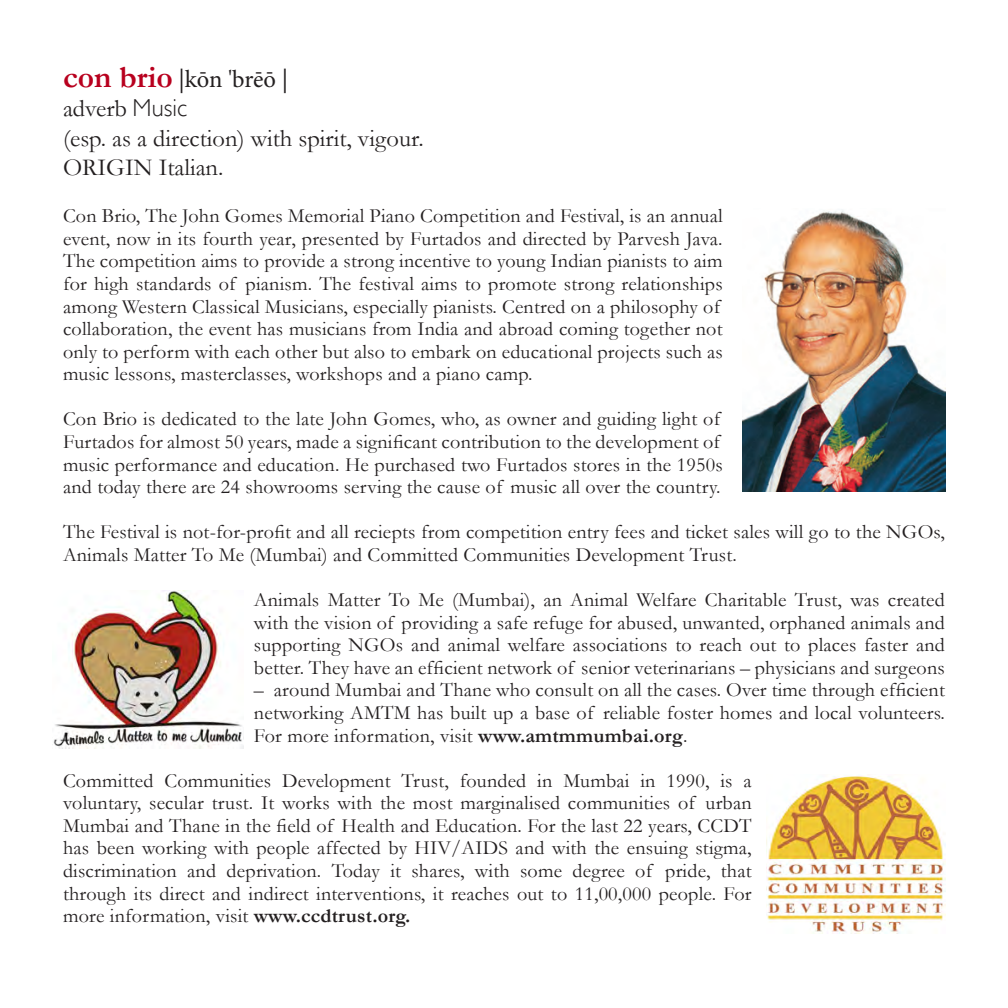
<style>
.page{position:relative;width:1008px;height:1008px;background:#fff}
.page>*{position:absolute;margin:0;border:0;box-sizing:border-box;transform-origin:0 0}
.t1{font:24.5px "Garamond";color:#231f20}
.t2{font:24.5px "Minion Pro";letter-spacing:-.01em;color:#231f20}
.t3{font:20.12px/22.6px "Garamond";letter-spacing:.01em;color:#231f20}
.s1{font-family:"Garamond";font-weight:700;font-size:31.5px;color:#b8001e}
.s2{font-family:"Gill Sans";font-weight:300}
.s3{font-weight:700}
</style>
<div class="page">
<img style="left:743px;top:209px;width:202px;height:282px">
<img style="left:767px;top:776px;width:178px;height:158px">
<img style="left:52px;top:590px;width:192px;height:158px">
<p class="t2" style="left:63px;top:63px;width:227px"><span class="s1">con brio</span> |kōn 'brēō |</p>
<p class="t1" style="left:63px;top:94px;width:126px">adverb <span class="s2">Music</span></p>
<p class="t1" style="left:63px;top:123px;width:362px">(esp. as a direction) with spirit, vigour.</p>
<p class="t1" style="left:63px;top:153px;width:162px">ORIGIN Italian.</p>
<p class="t3" style="left:63px;top:204px;width:661px">Con Brio, The John Gomes Memorial Piano Competition and Festival, is an annual event, now in its fourth year, presented by Furtados and directed by Parvesh Java.<br>The competition aims to provide a strong incentive to young Indian pianists to aim for high standards of pianism. The festival aims to promote strong relationships among Western Classical Musicians, especially pianists. Centred on a philosophy of collaboration, the event has musicians from India and abroad coming together not only to perform with each other but also to embark on educational projects such as music lessons, masterclasses, workshops and a piano camp.</p>
<p class="t3" style="left:63px;top:408px;width:661px">Con Brio is dedicated to the late John Gomes, who, as owner and guiding light of Furtados for almost 50 years, made a significant contribution to the development of music performance and education. He purchased two Furtados stores in the 1950s and today there are 24 showrooms serving the cause of music all over the country.</p>
<p class="t3" style="left:63px;top:521px;width:883px">The Festival is not-for-profit and all reciepts from competition entry fees and ticket sales will go to the NGOs,<br>Animals Matter To Me (Mumbai) and Committed Communities Development Trust.</p>
<p class="t3" style="left:254px;top:588px;width:692px;text-align:justify">Animals Matter To Me (Mumbai), an Animal Welfare Charitable Trust, was created with the vision of providing a safe refuge for abused, unwanted, orphaned animals and supporting NGOs and animal welfare associations to reach out to places faster and better. They have an efficient network of senior veterinarians – physicians and surgeons</p>
<p class="t3" style="left:254px;top:679px;width:692px;text-align:justify">– around Mumbai and Thane who consult on all the cases. Over time through efficient networking AMTM has built up a base of reliable foster homes and local volunteers.<br>For more information, visit <span class="s3">www.amtmmumbai.org</span>.</p>
<p class="t3" style="left:63px;top:769px;width:690px;text-align:justify">Committed Communities Development Trust, founded in Mumbai in 1990, is a voluntary, secular trust. It works with the most marginalised communities of urban Mumbai and Thane in the field of Health and Education. For the last 22 years, CCDT has been working with people affected by HIV/AIDS and with the ensuing stigma, discrimination and deprivation. Today it shares, with some degree of pride, that through its direct and indirect interventions, it reaches out to 11,00,000 people. For more information, visit <span class="s3">www.ccdtrust.org.</span></p>
</div>
